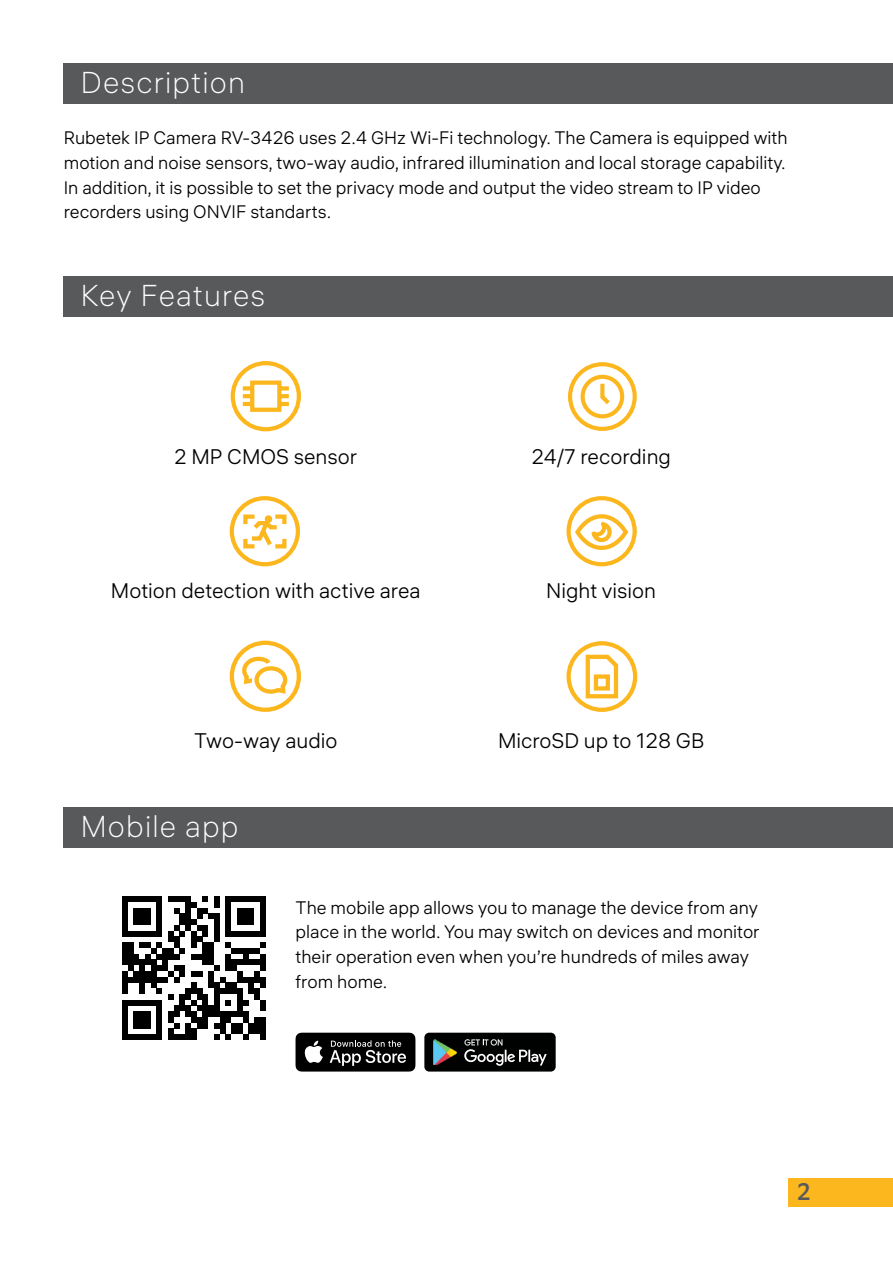
<style>
.page{position:relative;width:893px;height:1263px;background:#fff}
.page>*{position:absolute;margin:0;border:0;box-sizing:border-box;transform-origin:0 0}
.t1{font:30px "ALS Hauss VF";letter-spacing:.04em;color:#fff}
.t2{font:semi-condensed 24px "ALS Direct";color:#58595b}
.t3{font:21px "ALS Hauss VF";color:#000}
.t4{font:18px/24.6px "ALS Hauss VF";color:#000}
</style>
<div class="page">
<div style="left:788px;top:1178px;width:105px;height:28px;background:#fdb71e"></div>
<div style="left:64px;top:64px;width:829px;height:40px;background:#58595b"></div>
<div style="left:64px;top:276px;width:829px;height:41px;background:#58595b"></div>
<svg style="left:122px;top:896px;width:144px;height:144px"></svg>
<svg style="left:296px;top:1033px;width:119px;height:38px;background:#2a2a2a"></svg>
<div style="left:424px;top:1033px;width:132px;height:38px;background:#000101;border-radius:5px"></div>
<svg style="left:464px;top:1039px;width:83px;height:27px"></svg>
<img style="left:434px;top:1039px;width:23px;height:26px">
<div style="left:64px;top:808px;width:829px;height:40px;background:#58595b"></div>
<svg style="left:230px;top:361px;width:71px;height:71px"></svg>
<svg style="left:566px;top:496px;width:71px;height:71px"></svg>
<svg style="left:568px;top:362px;width:69px;height:69px"></svg>
<svg style="left:229px;top:496px;width:71px;height:71px"></svg>
<svg style="left:229px;top:640px;width:72px;height:72px"></svg>
<svg style="left:566px;top:641px;width:72px;height:71px"></svg>
<h1 class="t1" style="left:81px;top:64px;width:166px">Description</h1>
<p class="t4" style="left:64px;top:126px;width:725px">Rubetek IP Camera RV-3426 uses 2.4 GHz Wi-Fi technology. The Camera is equipped with motion and noise sensors, two-way audio, infrared illumination and local storage capability.<br>In addition, it is possible to set the privacy mode and output the video stream to IP video recorders using ONVIF standarts.</p>
<h1 class="t1" style="left:81px;top:277px;width:186px">Key Features</h1>
<p class="t3" style="left:174px;top:444px;width:185px">2 MP CMOS sensor</p>
<p class="t3" style="left:531px;top:444px;width:141px">24/7 recording</p>
<p class="t3" style="left:111px;top:578px;width:311px">Motion detection with active area</p>
<p class="t3" style="left:546px;top:578px;width:111px">Night vision</p>
<p class="t3" style="left:194px;top:727px;width:145px">Two-way audio</p>
<p class="t3" style="left:498px;top:727px;width:208px">MicroSD up to 128 GB</p>
<h1 class="t1" style="left:81px;top:808px;width:159px">Mobile app</h1>
<p class="t4" style="left:296px;top:895px;width:466px">The mobile app allows you to manage the device from any place in the world. You may switch on devices and monitor their operation even when you’re hundreds of miles away from home.</p>
<h2 class="t2" style="left:797px;top:1178px;width:16px">2</h2>
</div>
